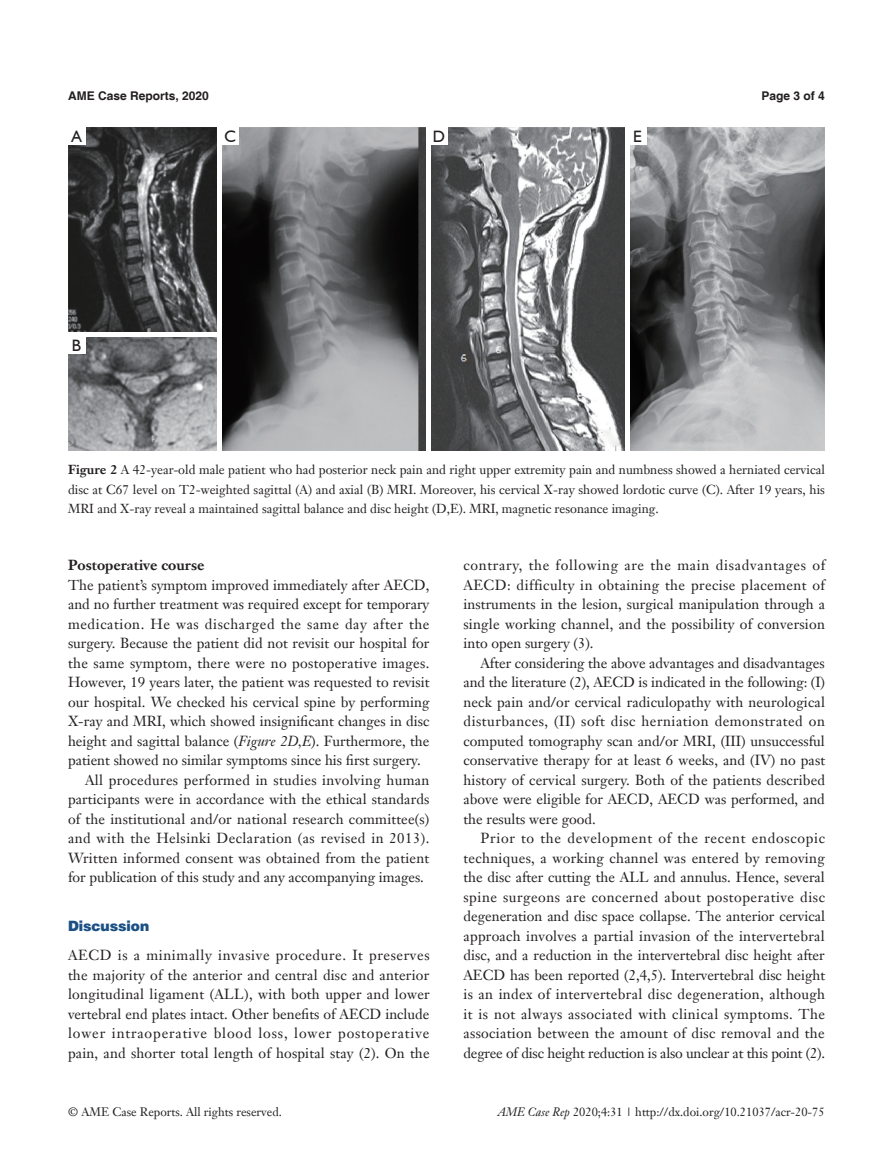
<style>
.page{position:relative;width:893px;height:1170px;background:#fff}
.page>*{position:absolute;margin:0;border:0;box-sizing:border-box;transform-origin:0 0}
.t1{font:16.5px "Humanist 521 BT";color:#231f20}
.t2{font:14.25px/19.5px "Janson Text LT";color:#231f20;text-align:justify}
.三级标题正体{font:700 14.25px "Janson Text LT";color:#231f20}
.t3{font:900 14.25px "Helvetica";color:#1c5085}
.t4{font:12.75px/19.5px "Janson Text LT";color:#231f20;text-align:justify}
.t5{font:12px "Janson Text LT";color:#231f20}
.t6{font:700 12px "Helvetica";color:#231f20}
.s1{font-weight:700}
.s2{font-style:italic}
</style>
<div class="page">
<img style="left:68px;top:128px;width:757px;height:322px">
<hr style="left:427px;top:128px;width:4px;height:322px;background:#fff">
<hr style="left:218px;top:128px;width:4px;height:322px;background:#fff">
<hr style="left:68px;top:332px;width:152px;height:4px;background:#fff">
<hr style="left:625px;top:128px;width:4px;height:322px;background:#fff">
<div style="left:68px;top:128px;width:17px;height:17px;background:#fff"></div>
<div style="left:68px;top:336px;width:17px;height:17px;background:#fff"></div>
<div style="left:222px;top:128px;width:17px;height:17px;background:#fff"></div>
<div style="left:430px;top:128px;width:17px;height:17px;background:#fff"></div>
<div style="left:629px;top:128px;width:17px;height:17px;background:#fff"></div>
<p class="t6" style="left:68px;top:88px;width:142px">AME Case Reports, 2020</p>
<p class="t6" style="left:762px;top:88px;width:65px">Page 3 of 4</p>
<p class="t1" style="left:72px;top:126px;width:12px">A</p>
<p class="t1" style="left:72px;top:335px;width:11px">B</p>
<p class="t1" style="left:225px;top:126px;width:13px">C</p>
<p class="t1" style="left:433px;top:126px;width:14px">D</p>
<p class="t1" style="left:633px;top:126px;width:10px">E</p>
<p class="t4" style="left:68px;top:460px;width:758px"><span class="s1">Figure 2</span> A 42-year-old male patient who had posterior neck pain and right upper extremity pain and numbness showed a herniated cervical disc at C67 level on T2-weighted sagittal (A) and axial (B) MRI. Moreover, his cervical X-ray showed lordotic curve (C). After 19 years, his MRI and X-ray reveal a maintained sagittal balance and disc height (D,E). MRI, magnetic resonance imaging.</p>
<p class="三级标题正体" style="left:68px;top:556px;width:138px">Postoperative course</p>
<p class="t2" style="left:68px;top:574px;width:363px">The patient’s symptom improved immediately after AECD, and no further treatment was required except for temporary medication. He was discharged the same day after the surgery. Because the patient did not revisit our hospital for the same symptom, there were no postoperative images.<br>However, 19 years later, the patient was requested to revisit our hospital. We checked his cervical spine by performing X-ray and MRI, which showed insignificant changes in disc height and sagittal balance (<span class="s2">Figure 2D,E</span>). Furthermore, the patient showed no similar symptoms since his first surgery.</p>
<p class="t2" style="left:68px;top:769px;width:363px;text-indent:17px">All procedures performed in studies involving human participants were in accordance with the ethical standards of the institutional and/or national research committee(s) and with the Helsinki Declaration (as revised in 2013).<br>Written informed consent was obtained from the patient for publication of this study and any accompanying images.</p>
<p class="t3" style="left:68px;top:916px;width:83px">Discussion</p>
<p class="t2" style="left:68px;top:945px;width:363px">AECD is a minimally invasive procedure. It preserves the majority of the anterior and central disc and anterior longitudinal ligament (ALL), with both upper and lower vertebral end plates intact. Other benefits of AECD include lower intraoperative blood loss, lower postoperative pain, and shorter total length of hospital stay (2). On the</p>
<p class="t2" style="left:463px;top:555px;width:363px">contrary, the following are the main disadvantages of AECD: difficulty in obtaining the precise placement of instruments in the lesion, surgical manipulation through a single working channel, and the possibility of conversion into open surgery (3).</p>
<p class="t2" style="left:463px;top:652px;width:363px;text-indent:17px">After considering the above advantages and disadvantages and the literature (2), AECD is indicated in the following: (I) neck pain and/or cervical radiculopathy with neurological disturbances, (II) soft disc herniation demonstrated on computed tomography scan and/or MRI, (III) unsuccessful conservative therapy for at least 6 weeks, and (IV) no past history of cervical surgery. Both of the patients described above were eligible for AECD, AECD was performed, and the results were good.</p>
<p class="t2" style="left:463px;top:828px;width:363px;text-indent:17px">Prior to the development of the recent endoscopic techniques, a working channel was entered by removing the disc after cutting the ALL and annulus. Hence, several spine surgeons are concerned about postoperative disc degeneration and disc space collapse. The anterior cervical approach involves a partial invasion of the intervertebral disc, and a reduction in the intervertebral disc height after AECD has been reported (2,4,5). Intervertebral disc height is an index of intervertebral disc degeneration, although it is not always associated with clinical symptoms. The association between the amount of disc removal and the degree of disc height reduction is also unclear at this point (2).</p>
<p class="t5" style="left:68px;top:1104px;width:215px">© AME Case Reports. All rights reserved.</p>
<p class="t5" style="left:498px;top:1104px;width:328px"><span class="s2">AME Case Rep</span> 2020;4:31 | http://dx.doi.org/10.21037/acr-20-75</p>
</div>
